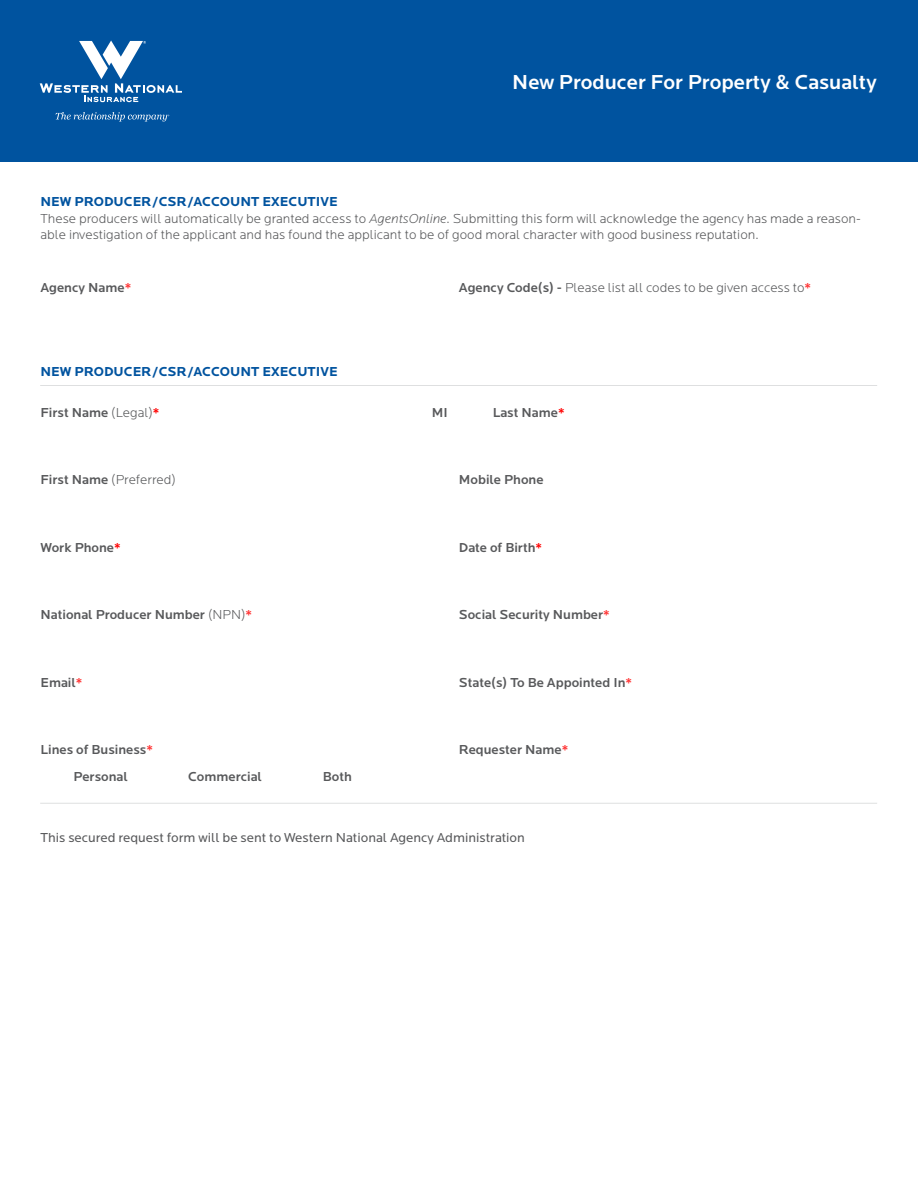
<style>
.page{position:relative;width:918px;height:1188px;background:#fff}
.page>*{position:absolute;margin:0;border:0;box-sizing:border-box;transform-origin:0 0}
.t1{font:500 21px "Locator";color:#fff}
.t2{font:300 13.5px/16.2px "Locator";color:#58595b}
.t3{font:500 13.5px/27px "Locator";color:#58595b;text-align:center}
.t4{font:13.5px "Locator";color:#58595b}
.t5{font:700 13.5px "Locator";color:#00539f}
.s1{font-weight:700;color:#00539f}
.s2{font-style:italic}
.s3{color:#f33}
.s4{font-weight:500}
.s5{font-weight:500;color:#f33}
.s6{font-weight:300}
.s7{color:#f00}
</style>
<div class="page">
<hr style="left:40px;top:385px;width:837px;height:1px;background:#939598">
<hr style="left:40px;top:803px;width:837px;height:1px;background:#939598">
<div style="left:0;top:0;width:918px;height:161px;background:#00539f"></div>
<svg style="left:56px;top:112px;width:113px;height:10px"></svg>
<svg style="left:40px;top:40px;width:142px;height:62px"></svg>
<h1 class="t1" style="left:512px;top:70px;width:366px">New Producer For Property &amp; Casualty</h1>
<p class="t2" style="left:40px;top:194px;width:822px"><span class="s1">NEW PRODUCER/CSR/ACCOUNT EXECUTIVE<br></span>These producers will automatically be granted access to <span class="s2">AgentsOnline</span>. Submitting this form will acknowledge the agency has made a reason&shy;able investigation of the applicant and has found the applicant to be of good moral character with good business reputation.</p>
<p class="t3" style="left:40px;top:274px;width:92px">Agency Name<span class="s3">*</span></p>
<p class="t2" style="left:459px;top:280px;width:354px"><span class="s4">Agency Code(s) -</span> Please list all codes to be given access to<span class="s5">*</span></p>
<p class="t5" style="left:40px;top:364px;width:299px">NEW PRODUCER/CSR/ACCOUNT EXECUTIVE</p>
<p class="t3" style="left:40px;top:399px;width:121px">First Name <span class="s6">(Legal)</span><span class="s7">*</span></p>
<p class="t3" style="left:432px;top:399px;width:17px">MI</p>
<p class="t3" style="left:493px;top:399px;width:73px">Last Name<span class="s7">*</span></p>
<p class="t2" style="left:40px;top:472px;width:137px"><span class="s4">First Name</span> (Preferred)</p>
<p class="t3" style="left:459px;top:467px;width:86px">Mobile Phone</p>
<p class="t3" style="left:40px;top:534px;width:82px">Work Phone<span class="s7">*</span></p>
<p class="t3" style="left:459px;top:534px;width:85px">Date of Birth<span class="s7">*</span></p>
<p class="t3" style="left:40px;top:602px;width:213px">National Producer Number <span class="s6">(NPN)</span><span class="s3">*</span></p>
<p class="t3" style="left:459px;top:602px;width:152px">Social Security Number<span class="s3">*</span></p>
<p class="t3" style="left:40px;top:669px;width:43px">Email<span class="s3">*</span></p>
<p class="t3" style="left:459px;top:669px;width:175px">State(s) To Be Appointed In<span class="s3">*</span></p>
<p class="t3" style="left:40px;top:737px;width:114px">Lines of Business<span class="s3">*<br></span>Personal</p>
<p class="t3" style="left:188px;top:764px;width:75px">Commercial</p>
<p class="t3" style="left:323px;top:764px;width:31px">Both</p>
<p class="t3" style="left:459px;top:737px;width:111px">Requester Name<span class="s3">*</span></p>
<p class="t4" style="left:40px;top:830px;width:486px">This secured request form will be sent to Western National Agency Administration</p>
</div>
